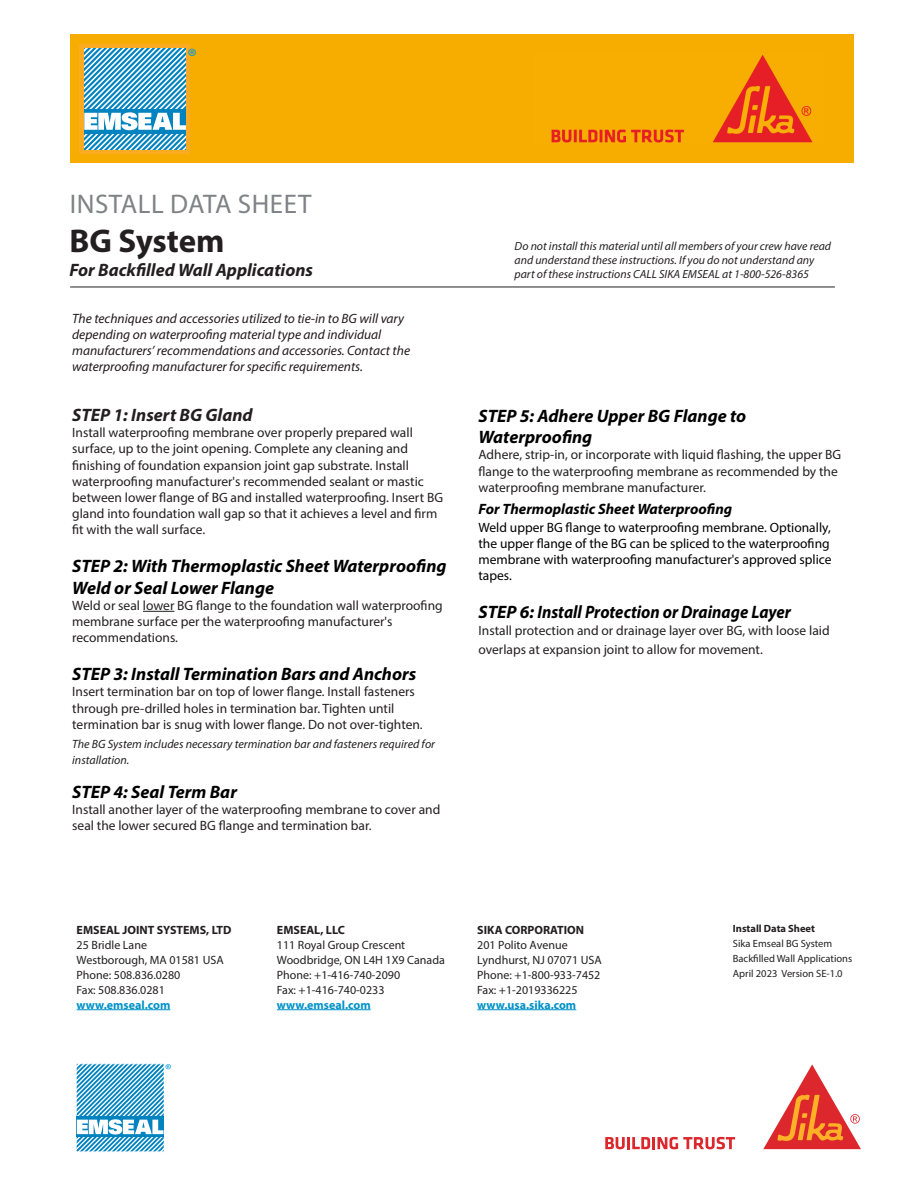
<style>
.page{position:relative;width:918px;height:1188px;background:#fff}
.page>*{position:absolute;margin:0;border:0;box-sizing:border-box;transform-origin:0 0}
.t1{font:700 33px "Myriad Pro";letter-spacing:-.005em;color:#231f20}
.t2{font:27px "Myriad Pro";letter-spacing:.02em;color:#808285}
.t3{font:22.35px "Myriad Pro";color:#009ad9}
.t4{font:italic 700 18px/21.6px "Myriad Pro";color:#000}
.t5{font:italic 700 18px "Myriad Pro";color:#231f20}
.t6{font:italic 700 15px "Myriad Pro";color:#000}
.t7{font:13.65px/15.6px "Myriad Pro";color:#000}
.t8{font:13.5px/16.2px "Myriad Pro";color:#231f20}
.t9{font:italic 13.5px/16.2px "Myriad Pro";color:#23191c}
.t10{font:13.5px/16.2px "Myriad Pro";color:#000}
.t11{font:12px/15px "Myriad Pro";color:#231f20}
.t12{font:italic 12px/16.2px "Myriad Pro";color:#231f20}
.t13{font:700 12px "Myriad Pro";color:#0092c8}
.body_copy{font:italic 11.85px/14.1px "Myriad Pro";color:#231f20}
.t14{font:10.5px/15px "Myriad Pro";color:#231f20}
.s1{font-size:13.5px}
.s2{font-weight:700}
.s3{font-weight:700;color:#0092c8}
</style>
<div class="page">
<svg style="left:605px;top:1137px;width:130px;height:12px"></svg>
<svg style="left:763px;top:1064px;width:98px;height:85px"></svg>
<svg style="left:76px;top:1063px;width:95px;height:89px"></svg>
<hr style="left:77px;top:1009px;width:93px;height:1px;background:#0092c8">
<hr style="left:477px;top:1009px;width:99px;height:1px;background:#0092c8">
<hr style="left:277px;top:1009px;width:94px;height:1px;background:#0092c8">
<hr style="left:143px;top:611px;width:31px;height:1px;background:#231f20">
<div style="left:70px;top:35px;width:784px;height:128px;background:#f7ad00"></div>
<img style="left:551px;top:55px;width:262px;height:88px">
<svg style="left:84px;top:48px;width:102px;height:102px;background:#70b9da"></svg>
<hr style="left:80px;top:45px;width:4px;height:109px;background:#faab22">
<hr style="left:186px;top:45px;width:4px;height:109px;background:#faab22">
<hr style="left:80px;top:45px;width:110px;height:3px;background:#faab22">
<hr style="left:80px;top:150px;width:110px;height:4px;background:#faab22">
<hr style="left:70px;top:287px;width:765px;height:1px;background:#231f20">
<p class="t3" style="left:188px;top:42px;width:11px">®</p>
<p class="t2" style="left:70px;top:188px;width:243px">INSTALL DATA SHEET</p>
<p class="t1" style="left:69px;top:220px;width:157px">BG System</p>
<p class="t5" style="left:69px;top:259px;width:245px">For Backfilled Wall Applications</p>
<p class="t9" style="left:72px;top:310px;width:339px">The techniques and accessories utilized to tie-in to BG will vary depending on waterproofing material type and individual manufacturers’ recommendations and accessories. Contact the waterproofing manufacturer for specific requirements.</p>
<p class="t5" style="left:72px;top:403px;width:182px">STEP 1: Insert BG Gland</p>
<p class="t8" style="left:72px;top:424px;width:372px">Install waterproofing membrane over properly prepared wall surface, up to the joint opening. Complete any cleaning and finishing of foundation expansion joint gap substrate. Install waterproofing manufacturer's recommended sealant or mastic between lower flange of BG and installed waterproofing. Insert BG gland into foundation wall gap so that it achieves a level and firm fit with the wall surface.</p>
<p class="t4" style="left:72px;top:555px;width:376px">STEP 2: With Thermoplastic Sheet Waterproofing<br>Weld or Seal Lower Flange</p>
<p class="t8" style="left:72px;top:597px;width:372px">Weld or seal lower BG flange to the foundation wall waterproofing membrane surface per the waterproofing manufacturer's recommendations.</p>
<p class="t4" style="left:72px;top:663px;width:346px">STEP 3: Install Termination Bars and Anchors</p>
<p class="t8" style="left:72px;top:684px;width:352px">Insert termination bar on top of lower flange. Install fasteners through pre-drilled holes in termination bar. Tighten until termination bar is snug with lower flange. Do not over-tighten.</p>
<p class="t12" style="left:72px;top:736px;width:364px">The BG System includes necessary termination bar and fasteners required for installation.</p>
<p class="t4" style="left:72px;top:780px;width:166px">STEP 4: Seal Term Bar</p>
<p class="t8" style="left:72px;top:801px;width:370px">Install another layer of the waterproofing membrane to cover and seal the lower secured BG flange and termination bar.</p>
<p class="body_copy" style="left:515px;top:239px;width:318px">Do not install this material until all members of your crew have read and understand these instructions. If you do not understand any part of these instructions CALL SIKA EMSEAL at 1-800-526-8365</p>
<p class="t4" style="left:478px;top:404px;width:269px">STEP 5: Adhere Upper BG Flange to<br>Waterproofing</p>
<p class="t8" style="left:478px;top:446px;width:364px">Adhere, strip-in, or incorporate with liquid flashing, the upper BG flange to the waterproofing membrane as recommended by the waterproofing membrane manufacturer.</p>
<p class="t6" style="left:478px;top:499px;width:255px">For Thermoplastic Sheet Waterproofing</p>
<p class="t10" style="left:478px;top:519px;width:354px">Weld upper BG flange to waterproofing membrane. Optionally, the upper flange of the BG can be spliced to the waterproofing</p>
<p class="t7" style="left:478px;top:552px;width:355px"><span class="s1">membrane with waterproofing</span> manufacturer's approved splice tapes.</p>
<p class="t4" style="left:478px;top:601px;width:314px">STEP 6: Install Protection or Drainage Layer</p>
<p class="t8" style="left:478px;top:620px;width:353px;line-height:19.5px">Install protection and or drainage layer over BG, with loose laid overlaps at expansion joint to allow for movement.</p>
<p class="t11" style="left:77px;top:922px;width:156px"><span class="s2">EMSEAL JOINT SYSTEMS, LTD<br></span>25 Bridle Lane<br>Westborough, MA 01581 USA<br>Phone: 508.836.0280<br>Fax: 508.836.0281</p>
<p class="t13" style="left:77px;top:997px;width:95px">www.emseal.com</p>
<p class="t11" style="left:277px;top:922px;width:169px"><span class="s2">EMSEAL, LLC<br></span>111 Royal Group Crescent<br>Woodbridge, ON L4H 1X9 Canada<br>Phone: +1-416-740-2090<br>Fax: +1-416-740-0233</p>
<p class="t13" style="left:277px;top:997px;width:95px">www.emseal.com</p>
<p class="t11" style="left:477px;top:922px;width:126px"><span class="s2">SIKA CORPORATION<br></span>201 Polito Avenue<br>Lyndhurst, NJ 07071 USA<br>Phone: +1-800-933-7452<br>Fax: +1-2019336225 <span class="s3">www.usa.sika.com</span></p>
<p class="t14" style="left:733px;top:921px;width:101px"><span class="s2">Install Data Sheet<br></span>Sika Emseal BG System</p>
<p class="t14" style="left:733px;top:951px;width:121px">Backfilled Wall Applications<br>April 2023 Version SE-1.0</p>
</div>
